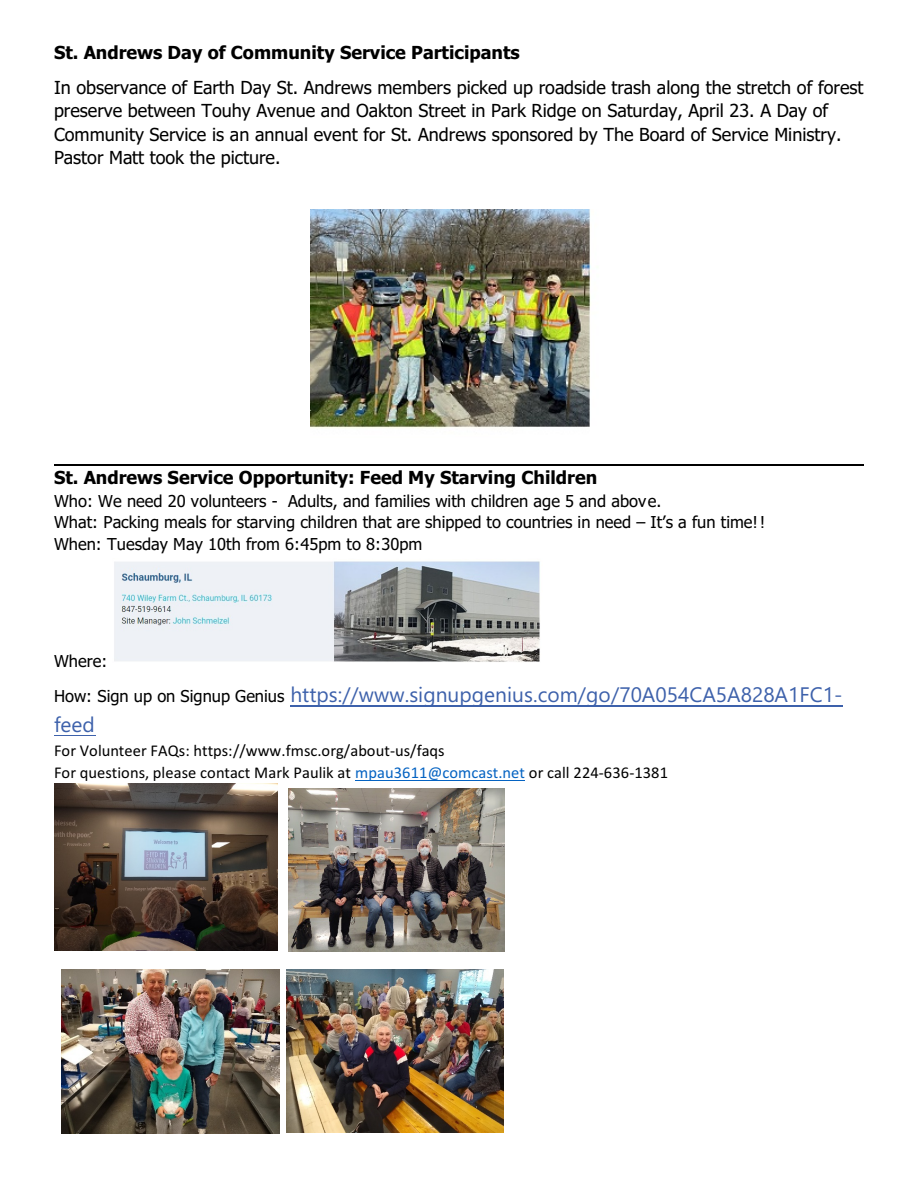
<style>
.page{position:relative;width:918px;height:1188px;background:#fff}
.page>*{position:absolute;margin:0;border:0;box-sizing:border-box;transform-origin:0 0}
.t1{font:21px/30px "Segoe UI";color:#3d61ab}
.t2{font:18px/23.4px "Tahoma";color:#000}
.t3{font:700 18px "Tahoma";color:#000}
.t4{font:16.5px/21.5px "Tahoma";color:#000}
.t5{font:16.5px/21.9px "Calibri";color:#000}
.s1{font-family:"Tahoma";font-size:16.5px;color:#000}
.s2{color:#0563c2}
</style>
<div class="page">
<img style="left:310px;top:209px;width:281px;height:220px">
<img style="left:114px;top:561px;width:426px;height:101px">
<hr style="left:290px;top:705px;width:553px;height:1px;background:#3d61ab">
<hr style="left:54px;top:735px;width:41px;height:1px;background:#3d61ab">
<hr style="left:355px;top:780px;width:170px;height:1px;background:#0563c2">
<img style="left:55px;top:784px;width:222px;height:167px">
<img style="left:288px;top:789px;width:216px;height:162px">
<img style="left:61px;top:970px;width:218px;height:164px">
<img style="left:286px;top:970px;width:218px;height:163px">
<hr style="left:54px;top:464px;width:810px;height:2px;background:#000">
<p class="t3" style="left:54px;top:45px;width:467px">St. Andrews Day of Community Service Participants</p>
<p class="t2" style="left:54px;top:77px;width:811px">In observance of Earth Day St. Andrews members picked up roadside trash along the stretch of forest preserve between Touhy Avenue and Oakton Street in Park Ridge on Saturday, April 23. A Day of Community Service is an annual event for St. Andrews sponsored by The Board of Service Ministry.<br>Pastor Matt took the picture.</p>
<p class="t3" style="left:54px;top:471px;width:545px">St. Andrews Service Opportunity: Feed My Starving Children</p>
<p class="t4" style="left:54px;top:491px;width:713px">Who: We need 20 volunteers - Adults, and families with children age 5 and above.<br>What: Packing meals for starving children that are shipped to countries in need – It’s a fun time!!<br>When: Tuesday May 10th from 6:45pm to 8:30pm</p>
<p class="t4" style="left:54px;top:652px;width:55px">Where:</p>
<p class="t1" style="left:54px;top:682px;width:790px"><span class="s1">How: Sign up on Signup Genius</span> https://www.signupgenius.com/go/70A054CA5A828A1FC1- feed</p>
<p class="t5" style="left:54px;top:741px;width:616px">For Volunteer FAQs: https://www.fmsc.org/about-us/faqs<br>For questions, please contact Mark Paulik at <span class="s2">mpau3611@comcast.net</span> or call 224-636-1381</p>
</div>
